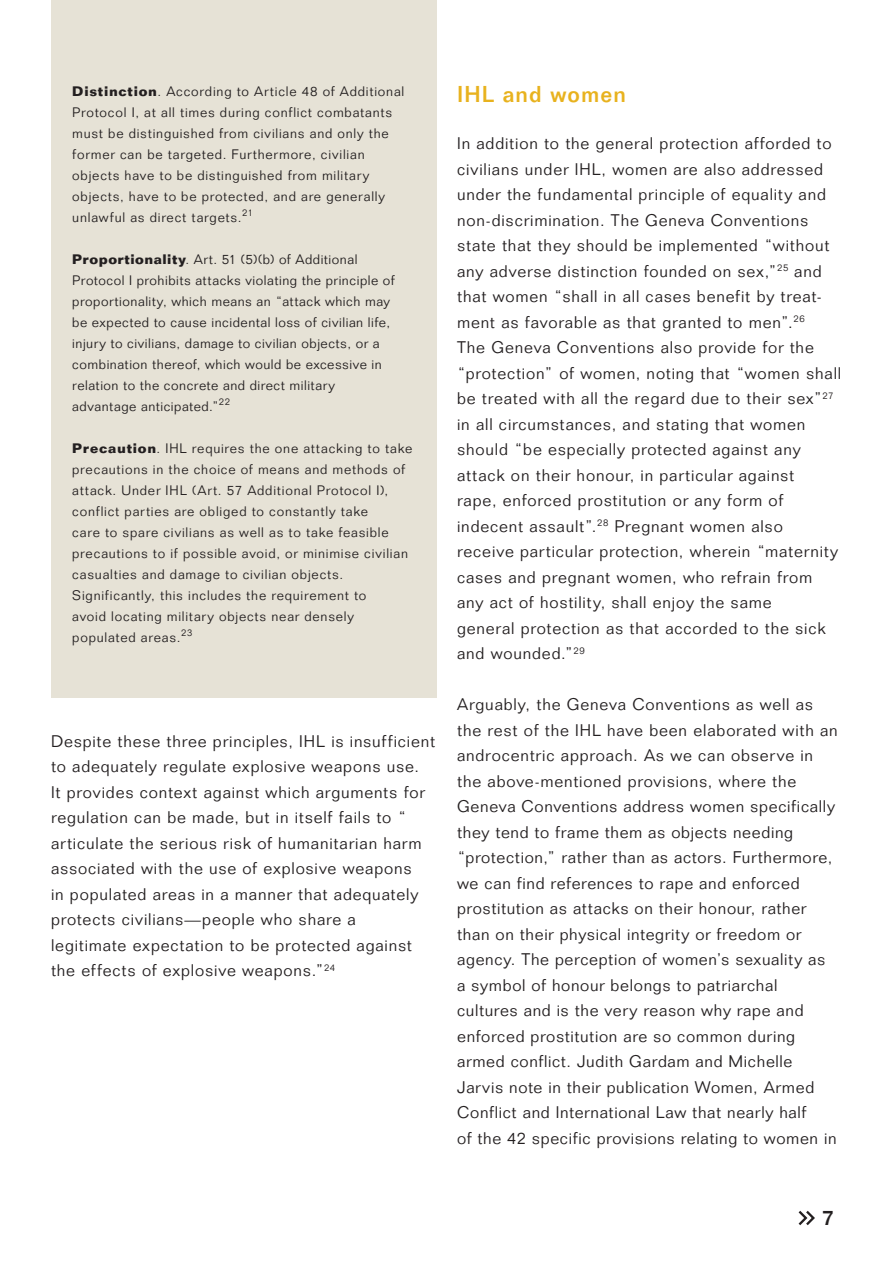
<style>
.page{position:relative;width:893px;height:1263px;background:#fff}
.page>*{position:absolute;margin:0;border:0;box-sizing:border-box;transform-origin:0 0}
.t1{font:500 22.5px "Folio";letter-spacing:.045em;color:#e8b21e}
.t2{font:500 21px "Folio";color:#231f20}
.t3{font:300 16.5px/25.5px "Folio";letter-spacing:.045em;color:#231f20}
.t4{font:300 13.5px/21px "Folio";letter-spacing:.055em;color:#231f20}
.s1{font-weight:700}
</style>
<div class="page">
<div style="left:51px;top:0;width:386px;height:697px;background:#e6e2d6"></div>
<svg style="left:798px;top:1210px;width:17px;height:16px"></svg>
<p class="t4" style="left:72px;top:81px;width:334px"><span class="s1">Distinction</span>. According to Article 48 of Additional Protocol I, at all times during conflict combatants must be distinguished from civilians and only the former can be targeted. Furthermore, civilian objects have to be distinguished from military objects, have to be protected, and are generally unlawful as direct targets.<sup>21</sup></p>
<p class="t4" style="left:72px;top:249px;width:324px"><span class="s1">Proportionality</span>. Art. 51 (5)(b) of Additional Protocol I prohibits attacks violating the principle of proportionality, which means an “attack which may be expected to cause incidental loss of civilian life, injury to civilians, damage to civilian objects, or a combination thereof, which would be excessive in relation to the concrete and direct military advantage anticipated.”<sup>22</sup></p>
<p class="t4" style="left:72px;top:438px;width:341px"><span class="s1">Precaution</span>. IHL requires the one attacking to take precautions in the choice of means and methods of attack. Under IHL (Art. 57 Additional Protocol I), conflict parties are obliged to constantly take<br>care to spare civilians as well as to take feasible precautions to if possible avoid, or minimise civilian casualties and damage to civilian objects.<br>Significantly, this includes the requirement to<br>avoid locating military objects near densely populated areas.<sup>23</sup></p>
<p class="t3" style="left:51px;top:728px;width:386px">Despite these three principles, IHL is insufficient to adequately regulate explosive weapons use.<br>It provides context against which arguments for regulation can be made, but in itself fails to “ articulate the serious risk of humanitarian harm associated with the use of explosive weapons<br>in populated areas in a manner that adequately protects civilians—people who share a legitimate expectation to be protected against the effects of explosive weapons.”<sup>24</sup></p>
<h1 class="t1" style="left:457px;top:81px;width:170px">IHL and women</h1>
<p class="t3" style="left:457px;top:131px;width:386px">In addition to the general protection afforded to civilians under IHL, women are also addressed under the fundamental principle of equality and non-discrimination. The Geneva Conventions state that they should be implemented “without any adverse distinction founded on sex,”<sup>25</sup> and that women “shall in all cases benefit by treat&shy;ment as favorable as that granted to men”.<sup>26<br></sup>The Geneva Conventions also provide for the “protection” of women, noting that “women shall be treated with all the regard due to their sex”<sup>27 </sup>in all circumstances, and stating that women should “be especially protected against any attack on their honour, in particular against<br>rape, enforced prostitution or any form of indecent assault”.<sup>28</sup> Pregnant women also receive particular protection, wherein “maternity cases and pregnant women, who refrain from any act of hostility, shall enjoy the same<br>general protection as that accorded to the sick and wounded.”<sup>29</sup></p>
<p class="t3" style="left:457px;top:692px;width:382px">Arguably, the Geneva Conventions as well as the rest of the IHL have been elaborated with an androcentric approach. As we can observe in the above-mentioned provisions, where the Geneva Conventions address women specifically they tend to frame them as objects needing “protection,” rather than as actors. Furthermore, we can find references to rape and enforced prostitution as attacks on their honour, rather than on their physical integrity or freedom or agency. The perception of women’s sexuality as<br>a symbol of honour belongs to patriarchal cultures and is the very reason why rape and enforced prostitution are so common during armed conflict. Judith Gardam and Michelle Jarvis note in their publication Women, Armed Conflict and International Law that nearly half<br>of the 42 specific provisions relating to women in</p>
<p class="t2" style="left:822px;top:1205px;width:13px">7</p>
</div>
